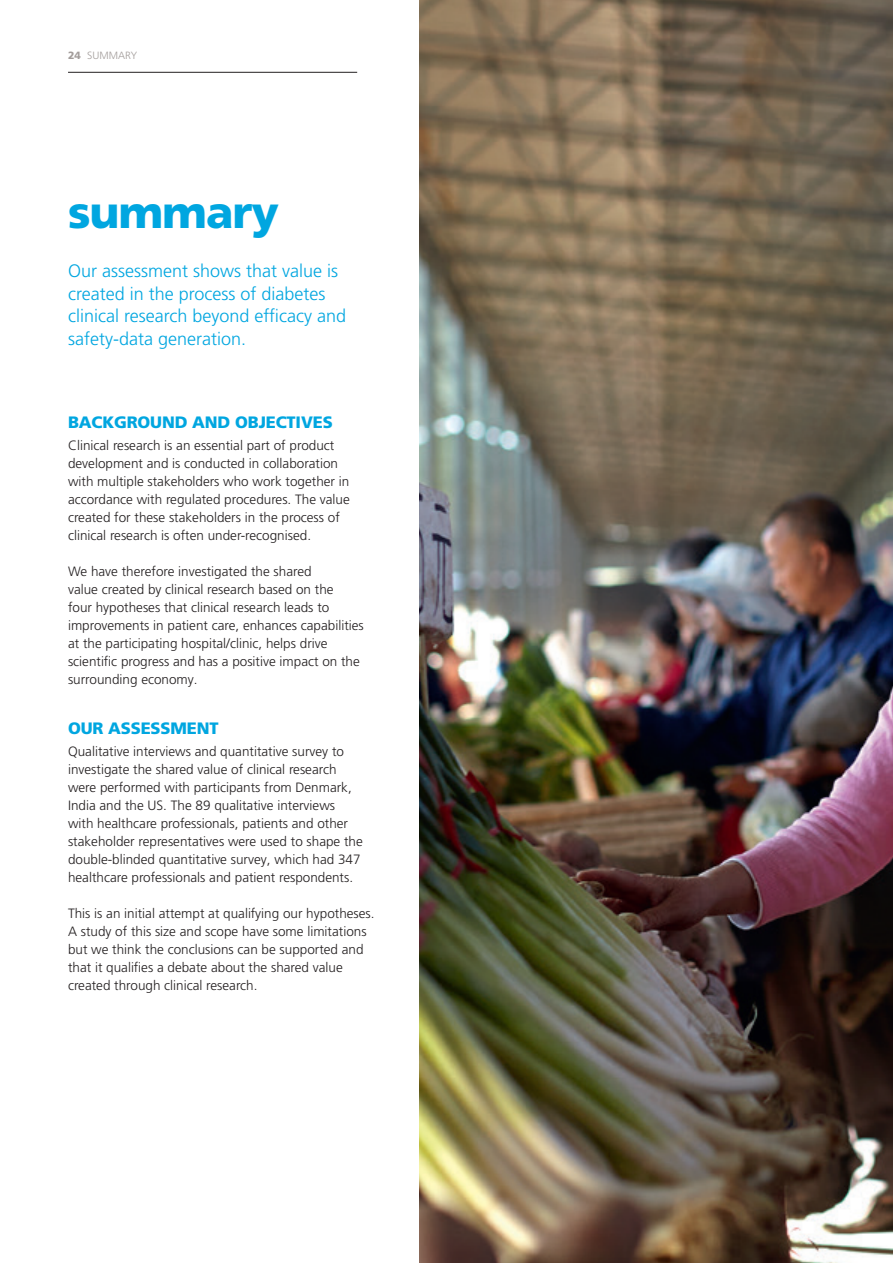
<style>
.page{position:relative;width:893px;height:1263px;background:#fff}
.page>*{position:absolute;margin:0;border:0;box-sizing:border-box;transform-origin:0 0}
.Headline{font:900 45px "Frutiger LT Pro";letter-spacing:-.025em;color:#00a6e0}
.Sub_header{font:300 18px/22.5px "Frutiger LT Pro";color:#00a6e0}
.Mellemrubrik{font:900 16.5px "Frutiger LT Pro";letter-spacing:-.01em;color:#00a6e0}
.Brødtekst{font:300 13.5px/18px "Frutiger LT Pro";color:#231f20}
.t1{font:300 10.5px "Frutiger LT Pro";color:#a39d9b}
.s1{font-weight:900}
</style>
<div class="page">
<img style="left:420px;top:0;width:473px;height:1263px">
<hr style="left:68px;top:72px;width:289px;height:1px;background:#231f20">
<p class="t1" style="left:68px;top:49px;width:71px"><span class="s1">24</span> SUMMARY</p>
<p class="Headline" style="left:68px;top:185px;width:213px">summary</p>
<p class="Sub_header" style="left:68px;top:260px;width:280px">Our assessment shows that value is created in the process of diabetes clinical research beyond efficacy and safety-data generation.</p>
<p class="Mellemrubrik" style="left:68px;top:412px;width:266px">BACKGROUND AND OBJECTIVES</p>
<p class="Brødtekst" style="left:68px;top:436px;width:283px">Clinical research is an essential part of product development and is conducted in collaboration with multiple stakeholders who work together in accordance with regulated procedures. The value created for these stakeholders in the process of clinical research is often under-recognised.</p>
<p class="Brødtekst" style="left:68px;top:562px;width:297px">We have therefore investigated the shared<br>value created by clinical research based on the<br>four hypotheses that clinical research leads to improvements in patient care, enhances capabilities at the participating hospital/clinic, helps drive scientific progress and has a positive impact on the surrounding economy.</p>
<p class="Mellemrubrik" style="left:68px;top:718px;width:152px">OUR ASSESSMENT</p>
<p class="Brødtekst" style="left:68px;top:742px;width:296px">Qualitative interviews and quantitative survey to investigate the shared value of clinical research were performed with participants from Denmark, India and the US. The 89 qualitative interviews with healthcare professionals, patients and other stakeholder representatives were used to shape the double-blinded quantitative survey, which had 347 healthcare professionals and patient respondents.</p>
<p class="Brødtekst" style="left:68px;top:904px;width:308px">This is an initial attempt at qualifying our hypotheses.<br>A study of this size and scope have some limitations but we think the conclusions can be supported and that it qualifies a debate about the shared value created through clinical research.</p>
</div>
